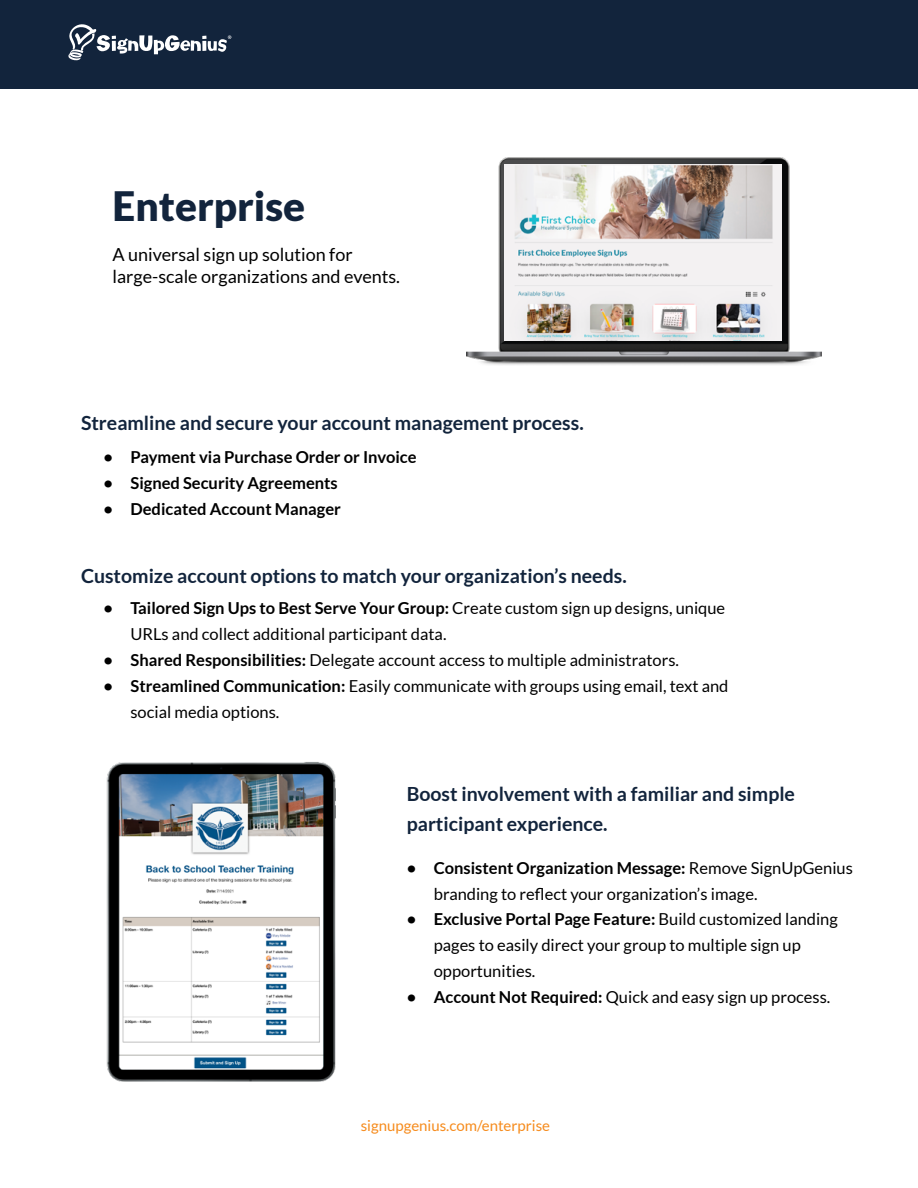
<style>
.page{position:relative;width:918px;height:1188px;background:#fff}
.page>*{position:absolute;margin:0;border:0;box-sizing:border-box;transform-origin:0 0}
.t1{font:900 40.5px "Lato";color:#12243c}
.t2{font:700 19.5px/29.4px "Lato";color:#12243c}
.t3{font:18px/21.6px "Lato";color:#000}
.t4{font:16.5px/25.8px "Lato";color:#000}
.t5{font:700 16.5px "Lato";color:#000}
.t6{font:15px "Lato";color:#f68b1c}
.s1{font-weight:700}
</style>
<div class="page">
<div style="left:0;top:0;width:918px;height:88px;background:#12243c"></div>
<svg style="left:68px;top:24px;width:163px;height:36px"></svg>
<img style="left:106px;top:762px;width:230px;height:320px">
<img style="left:466px;top:157px;width:355px;height:208px">
<img style="left:505px;top:165px;width:276px;height:175px">
<h1 class="t1" style="left:112px;top:182px;width:194px">Enterprise</h1>
<p class="t3" style="left:112px;top:244px;width:289px">A universal sign up solution for large-scale organizations and events.</p>
<p class="t2" style="left:81px;top:408px;width:504px">Streamline and secure your account management process.</p>
<p class="t5" style="left:104px;top:448px;width:315px">• Payment via Purchase Order or Invoice</p>
<p class="t5" style="left:104px;top:474px;width:236px">• Signed Security Agreements</p>
<p class="t5" style="left:104px;top:499px;width:239px">• Dedicated Account Manager</p>
<p class="t2" style="left:81px;top:561px;width:547px">Customize account options to match your organization’s needs.</p>
<p class="t4" style="left:130px;top:596px;width:596px;text-indent:-27px"><span class="s1">• Tailored Sign Ups to Best Serve Your Group:</span> Create custom sign up designs, unique<br>URLs and collect additional participant data.</p>
<p class="t4" style="left:103px;top:647px;width:577px"><span class="s1">• Shared Responsibilities:</span> Delegate account access to multiple administrators.</p>
<p class="t4" style="left:130px;top:673px;width:600px;text-indent:-27px"><span class="s1">• Streamlined Communication:</span> Easily communicate with groups using email, text and social media options.</p>
<p class="t2" style="left:407px;top:779px;width:390px">Boost involvement with a familiar and simple participant experience.</p>
<p class="t4" style="left:434px;top:855px;width:421px;text-indent:-27px"><span class="s1">• Consistent Organization Message:</span> Remove SignUpGenius branding to reflect your organization’s image.</p>
<p class="t4" style="left:434px;top:906px;width:406px;text-indent:-27px"><span class="s1">• Exclusive Portal Page Feature:</span> Build customized landing pages to easily direct your group to multiple sign up opportunities.</p>
<p class="t4" style="left:407px;top:984px;width:425px"><span class="s1">• Account Not Required:</span> Quick and easy sign up process.</p>
<p class="t6" style="left:361px;top:1118px;width:191px">signupgenius.com/enterprise</p>
</div>
